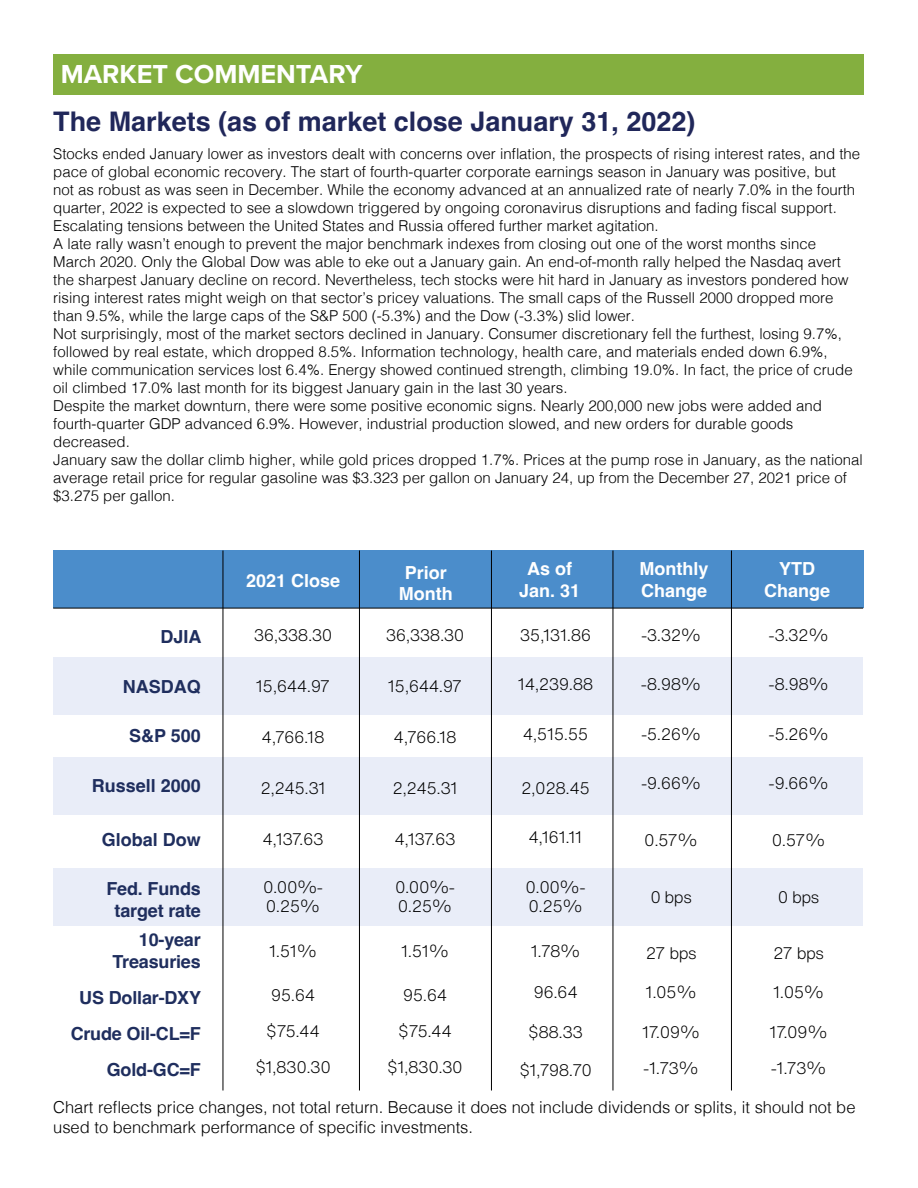
<style>
.page{position:relative;width:918px;height:1188px;background:#fff}
.page>*{position:absolute;margin:0;border:0;box-sizing:border-box;transform-origin:0 0}
.t1{font:700 27px "Helvetica";color:#20275a}
.t2{font:700 27px "Proxima Nova";color:#fff}
.t3{font:700 18px/21.6px "Helvetica";letter-spacing:-.01em;color:#1f2e5e;text-align:right}
.t4{font:700 18px/21.6px "Helvetica";color:#fff;text-align:center}
.t5{font:300 16.5px/36px "Helvetica Now Text";letter-spacing:-.03em;color:#000}
.t6{font:300 16.5px/19.8px "Helvetica";color:#000}
.t7{font:300 15px/18px "Helvetica";color:#000}
</style>
<div class="page">
<div style="left:54px;top:54px;width:810px;height:40px;background:#84af3f"></div>
<div style="left:53px;top:550px;width:810px;height:58px;background:#4b8dcb"></div>
<div style="left:53px;top:657px;width:810px;height:57px;background:#e9edf8"></div>
<div style="left:53px;top:758px;width:810px;height:57px;background:#e9edf8"></div>
<div style="left:53px;top:868px;width:810px;height:58px;background:#e9edf8"></div>
<hr style="left:53px;top:608px;width:810px;height:1px;background:#000">
<hr style="left:223px;top:550px;width:1px;height:540px;background:#000">
<hr style="left:359px;top:550px;width:1px;height:540px;background:#000">
<hr style="left:491px;top:550px;width:1px;height:540px;background:#000">
<hr style="left:613px;top:550px;width:1px;height:540px;background:#000">
<hr style="left:731px;top:550px;width:1px;height:540px;background:#000">
<h1 class="t2" style="left:61px;top:54px;width:303px">MARKET COMMENTARY</h1>
<h1 class="t1" style="left:53px;top:105px;width:644px">The Markets (as of market close January 31, 2022)</h1>
<p class="t7" style="left:53px;top:143px;width:811px">Stocks ended January lower as investors dealt with concerns over inflation, the prospects of rising interest rates, and the pace of global economic recovery. The start of fourth-quarter corporate earnings season in January was positive, but<br>not as robust as was seen in December. While the economy advanced at an annualized rate of nearly 7.0% in the fourth quarter, 2022 is expected to see a slowdown triggered by ongoing coronavirus disruptions and fading fiscal support.<br>Escalating tensions between the United States and Russia offered further market agitation.<br>A late rally wasn’t enough to prevent the major benchmark indexes from closing out one of the worst months since<br>March 2020. Only the Global Dow was able to eke out a January gain. An end-of-month rally helped the Nasdaq avert the sharpest January decline on record. Nevertheless, tech stocks were hit hard in January as investors pondered how rising interest rates might weigh on that sector’s pricey valuations. The small caps of the Russell 2000 dropped more than 9.5%, while the large caps of the S&amp;P 500 (-5.3%) and the Dow (-3.3%) slid lower.<br>Not surprisingly, most of the market sectors declined in January. Consumer discretionary fell the furthest, losing 9.7%, followed by real estate, which dropped 8.5%. Information technology, health care, and materials ended down 6.9%, while communication services lost 6.4%. Energy showed continued strength, climbing 19.0%. In fact, the price of crude oil climbed 17.0% last month for its biggest January gain in the last 30 years.<br>Despite the market downturn, there were some positive economic signs. Nearly 200,000 new jobs were added and fourth-quarter GDP advanced 6.9%. However, industrial production slowed, and new orders for durable goods decreased.<br>January saw the dollar climb higher, while gold prices dropped 1.7%. Prices at the pump rose in January, as the national average retail price for regular gasoline was $3.323 per gallon on January 24, up from the December 27, 2021 price of $3.275 per gallon.</p>
<p class="t3" style="left:160px;top:628px;width:43px">DJIA</p>
<p class="t3" style="left:123px;top:678px;width:79px">NASDAQ</p>
<p class="t3" style="left:129px;top:727px;width:73px">S&amp;P 500</p>
<p class="t3" style="left:92px;top:777px;width:111px">Russell 2000</p>
<p class="t3" style="left:102px;top:831px;width:101px">Global Dow</p>
<p class="t3" style="left:106px;top:880px;width:96px;text-align:center">Fed. Funds target rate</p>
<p class="t3" style="left:112px;top:931px;width:90px">10-year<br>Treasuries</p>
<p class="t3" style="left:71px;top:982px;width:132px;line-height:36px">US Dollar-DXY<br>Crude Oil-CL=F<br>Gold-GC=F</p>
<p class="t4" style="left:519px;top:560px;width:63px">As of<br>Jan. 31</p>
<p class="t4" style="left:764px;top:560px;width:68px">YTD<br>Change</p>
<p class="t4" style="left:246px;top:572px;width:96px">2021 Close</p>
<p class="t4" style="left:640px;top:560px;width:70px;text-align:left">Monthly<br>Change</p>
<p class="t4" style="left:399px;top:564px;width:55px">Prior<br>Month</p>
<p class="t5" style="left:254px;top:616px;width:80px">36,338.30</p>
<p class="t5" style="left:256px;top:667px;width:76px">15,644.97</p>
<p class="t5" style="left:262px;top:718px;width:64px">4,766.18</p>
<p class="t5" style="left:260px;top:769px;width:67px">2,245.31</p>
<p class="t5" style="left:263px;top:820px;width:63px">4,137.63</p>
<p class="t5" style="left:263px;top:876px;width:62px;line-height:19.8px">0.00%-<br>0.25%</p>
<p class="t5" style="left:269px;top:933px;width:49px">1.51%</p>
<p class="t5" style="left:255px;top:976px;width:77px;text-align:center">95.64 $75.44 $1,830.30</p>
<p class="t5" style="left:386px;top:616px;width:80px">36,338.30</p>
<p class="t5" style="left:388px;top:667px;width:76px">15,644.97</p>
<p class="t5" style="left:394px;top:718px;width:64px">4,766.18</p>
<p class="t5" style="left:392px;top:769px;width:67px">2,245.31</p>
<p class="t5" style="left:395px;top:820px;width:63px">4,137.63</p>
<p class="t5" style="left:395px;top:876px;width:62px;line-height:19.8px">0.00%-<br>0.25%</p>
<p class="t5" style="left:401px;top:933px;width:49px">1.51%</p>
<p class="t5" style="left:387px;top:976px;width:77px;text-align:center">95.64 $75.44 $1,830.30</p>
<p class="t5" style="left:520px;top:616px;width:73px">35,131.86</p>
<p class="t5" style="left:518px;top:666px;width:77px">14,239.88</p>
<p class="t5" style="left:523px;top:715px;width:67px">4,515.55</p>
<p class="t5" style="left:521px;top:769px;width:70px">2,028.45</p>
<p class="t5" style="left:529px;top:819px;width:56px">4,161.11</p>
<p class="t5" style="left:526px;top:876px;width:62px;line-height:19.5px">0.00%-<br>0.25%</p>
<p class="t5" style="left:531px;top:933px;width:51px">1.78%</p>
<p class="t5" style="left:533px;top:973px;width:46px">96.64</p>
<p class="t5" style="left:528px;top:1014px;width:56px">$88.33</p>
<p class="t5" style="left:519px;top:1051px;width:74px">$1,798.70</p>
<p class="t5" style="left:641px;top:616px;width:62px">-3.32%</p>
<p class="t5" style="left:641px;top:666px;width:62px">-8.98%</p>
<p class="t5" style="left:641px;top:715px;width:62px">-5.26%</p>
<p class="t5" style="left:641px;top:765px;width:62px">-9.66%</p>
<p class="t5" style="left:644px;top:822px;width:55px">0.57%</p>
<p class="t5" style="left:650px;top:879px;width:43px">0 bps</p>
<p class="t5" style="left:646px;top:934px;width:52px">27 bps</p>
<p class="t5" style="left:646px;top:973px;width:53px">1.05%</p>
<p class="t5" style="left:642px;top:1014px;width:60px">17.09% -1.73%</p>
<p class="t5" style="left:769px;top:616px;width:62px">-3.32%</p>
<p class="t5" style="left:769px;top:666px;width:62px">-8.98%</p>
<p class="t5" style="left:769px;top:715px;width:62px">-5.26%</p>
<p class="t5" style="left:769px;top:765px;width:62px">-9.66%</p>
<p class="t5" style="left:772px;top:822px;width:55px">0.57%</p>
<p class="t5" style="left:778px;top:879px;width:43px">0 bps</p>
<p class="t5" style="left:773px;top:934px;width:52px">27 bps</p>
<p class="t5" style="left:773px;top:973px;width:53px">1.05%</p>
<p class="t5" style="left:770px;top:1014px;width:60px">17.09% -1.73%</p>
<p class="t6" style="left:53px;top:1097px;width:804px">Chart reflects price changes, not total return. Because it does not include dividends or splits, it should not be used to benchmark performance of specific investments.</p>
</div>
